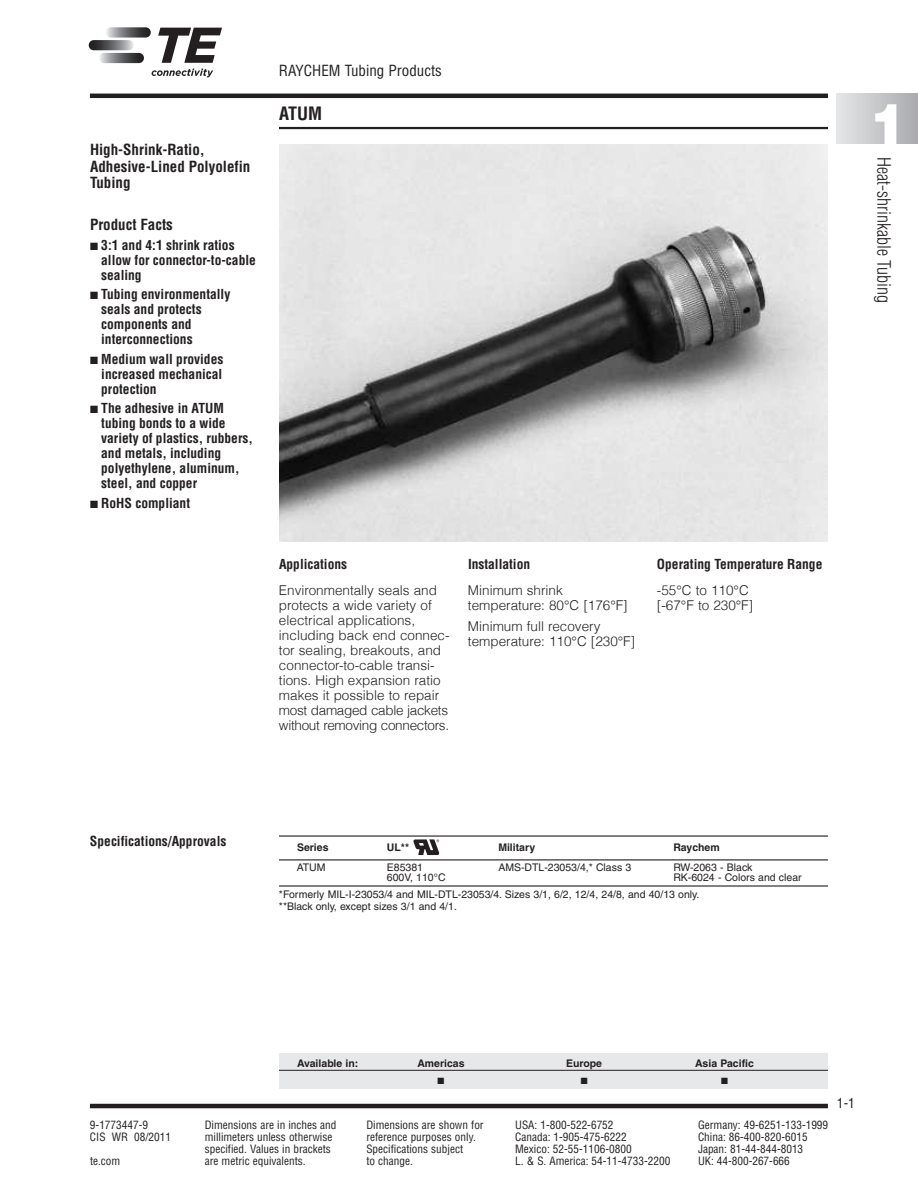
<style>
.page{position:relative;width:918px;height:1188px;background:#fff}
.page>*{position:absolute;margin:0;border:0;box-sizing:border-box;transform-origin:0 0}
.t1{font:900 57px "Helvetica";color:#fff}
.t2{font:300 condensed 18px "Helvetica";color:#231f20}
.t3{font:700 condensed 18px "Helvetica";color:#231f20}
.t4{font:700 condensed 15px/16.5px "Helvetica";color:#231f20}
.t5{font:condensed 15px "Helvetica";color:#231f20}
.t6{font:700 condensed 13.5px/15px "Helvetica";color:#231f20}
.t7{font:300 13.5px/15px "Helvetica";color:#231f20}
.t8{font:condensed 13.5px "Helvetica";color:#231f20}
.t9{font:condensed 11.25px "Helvetica";color:#231f20}
.t10{font:10.5px/16.5px "Helvetica";color:#231f20}
.t11{font:700 10.5px "Helvetica";color:#231f20}
.t12{font:9px "Zapf Dingbats";color:#231f20}
</style>
<div class="page">
<hr style="left:279px;top:127px;width:549px;height:2px;background:#231f20">
<hr style="left:90px;top:94px;width:738px;height:4px;background:#231f20">
<hr style="left:90px;top:1104px;width:738px;height:4px;background:#231f20">
<div style="left:837px;top:94px;width:81px;height:49px;background:linear-gradient(to right,#e5e6e7,#a9aaae)"></div>
<svg style="left:106px;top:27px;width:45px;height:11px"></svg>
<svg style="left:99px;top:53px;width:45px;height:10px"></svg>
<svg style="left:89px;top:40px;width:45px;height:10px"></svg>
<svg style="left:158px;top:28px;width:64px;height:35px"></svg>
<svg style="left:152px;top:69px;width:61px;height:8px"></svg>
<img style="left:279px;top:144px;width:549px;height:397px">
<hr style="left:279px;top:835px;width:549px;height:2px;background:#231f20">
<hr style="left:279px;top:859px;width:549px;height:1px;background:#231f20">
<hr style="left:279px;top:885px;width:549px;height:2px;background:#231f20">
<svg style="left:413px;top:839px;width:27px;height:16px"></svg>
<div style="left:279px;top:1053px;width:549px;height:35px;background:#e7e8e9"></div>
<hr style="left:279px;top:1070px;width:549px;height:1px;background:#231f20">
<p class="t5" style="left:279px;top:62px;width:164px">RAYCHEM Tubing Products</p>
<p class="t4" style="left:90px;top:142px;width:162px">High-Shrink-Ratio,<br>Adhesive-Lined Polyolefin<br>Tubing</p>
<p class="t4" style="left:90px;top:217px;width:84px">Product Facts</p>
<p class="t6" style="left:101px;top:238px;width:156px;text-indent:-11px">■ 3:1 and 4:1 shrink ratios allow for connector-to-cable sealing</p>
<p class="t6" style="left:101px;top:287px;width:131px;text-indent:-11px">■ Tubing environmentally seals and protects components and interconnections</p>
<p class="t6" style="left:101px;top:352px;width:124px;text-align:justify;text-indent:-11px">■ Medium wall provides increased mechanical protection</p>
<p class="t6" style="left:101px;top:401px;width:153px;text-indent:-11px">■ The adhesive in ATUM tubing bonds to a wide variety of plastics, rubbers, and metals, including polyethylene, aluminum, steel, and copper</p>
<p class="t6" style="left:90px;top:496px;width:102px">■ RoHS compliant</p>
<h2 class="t3" style="left:279px;top:103px;width:45px">ATUM</h2>
<p class="t6" style="left:279px;top:557px;width:70px">Applications</p>
<p class="t7" style="left:279px;top:584px;width:172px">Environmentally seals and protects a wide variety of electrical applications, including back end connec&shy;tor sealing, breakouts, and connector-to-cable transi&shy;tions. High expansion ratio makes it possible to repair most damaged cable jackets without removing connectors.</p>
<p class="t6" style="left:468px;top:557px;width:64px">Installation</p>
<p class="t7" style="left:468px;top:584px;width:161px">Minimum shrink temperature: 80°C [176°F]</p>
<p class="t7" style="left:468px;top:620px;width:169px">Minimum full recovery temperature: 110°C [230°F]</p>
<p class="t6" style="left:657px;top:557px;width:167px">Operating Temperature Range</p>
<p class="t7" style="left:657px;top:584px;width:98px">-55°C to 110°C [-67°F to 230°F]</p>
<p class="t6" style="left:90px;top:833px;width:138px">Specifications/Approvals</p>
<p class="t11" style="left:297px;top:843px;width:33px">Series</p>
<p class="t11" style="left:387px;top:843px;width:24px">UL**</p>
<p class="t11" style="left:498px;top:843px;width:38px">Military</p>
<p class="t11" style="left:673px;top:843px;width:48px">Raychem</p>
<p class="t10" style="left:297px;top:860px;width:30px">ATUM</p>
<p class="t10" style="left:387px;top:860px;width:38px">E85381</p>
<p class="t10" style="left:498px;top:860px;width:135px">AMS-DTL-23053/4,* Class 3</p>
<p class="t10" style="left:673px;top:860px;width:80px">RW-2063 - Black</p>
<p class="t10" style="left:387px;top:870px;width:60px">600V, 110°C</p>
<p class="t10" style="left:279px;top:870px;width:524px;text-indent:394px">RK-6024 - Colors and clear *Formerly MIL-I-23053/4 and MIL-DTL-23053/4. Sizes 3/1, 6/2, 12/4, 24/8, and 40/13 only.</p>
<p class="t10" style="left:279px;top:899px;width:179px">**Black only, except sizes 3/1 and 4/1.</p>
<h1 class="t1" style="left:870px;top:92px;width:40px">1</h1>
<h2 class="t2" style="left:894px;top:157px;width:147px;rotate:90deg">Heat-shrinkable Tubing</h2>
<p class="t11" style="left:297px;top:1059px;width:63px">Available in:</p>
<p class="t11" style="left:417px;top:1059px;width:49px">Americas</p>
<p class="t11" style="left:566px;top:1059px;width:37px">Europe</p>
<p class="t11" style="left:695px;top:1059px;width:60px">Asia Pacific</p>
<p class="t12" style="left:438px;top:1076px;width:8px">■</p>
<p class="t12" style="left:581px;top:1076px;width:8px">■</p>
<p class="t12" style="left:721px;top:1076px;width:8px">■</p>
<p class="t9" style="left:90px;top:1118px;width:60px">9-1773447-9</p>
<p class="t9" style="left:205px;top:1118px;width:133px">Dimensions are in inches and</p>
<p class="t9" style="left:366px;top:1118px;width:119px">Dimensions are shown for</p>
<p class="t9" style="left:515px;top:1118px;width:100px">USA: 1-800-522-6752</p>
<p class="t9" style="left:698px;top:1118px;width:132px">Germany: 49-6251-133-1999</p>
<p class="t9" style="left:90px;top:1130px;width:83px">CIS WR 08/2011</p>
<p class="t9" style="left:205px;top:1130px;width:129px">millimeters unless otherwise</p>
<p class="t9" style="left:366px;top:1130px;width:111px">reference purposes only.</p>
<p class="t9" style="left:515px;top:1130px;width:113px">Canada: 1-905-475-6222</p>
<p class="t9" style="left:698px;top:1130px;width:111px">China: 86-400-820-6015</p>
<p class="t9" style="left:205px;top:1142px;width:128px">specified. Values in brackets</p>
<p class="t9" style="left:366px;top:1142px;width:98px">Specifications subject</p>
<p class="t9" style="left:515px;top:1142px;width:118px">Mexico: 52-55-1106-0800</p>
<p class="t9" style="left:698px;top:1142px;width:107px">Japan: 81-44-844-8013</p>
<p class="t9" style="left:90px;top:1154px;width:32px">te.com</p>
<p class="t9" style="left:205px;top:1154px;width:102px">are metric equivalents.</p>
<p class="t9" style="left:366px;top:1154px;width:48px">to change.</p>
<p class="t9" style="left:515px;top:1154px;width:157px">L. &amp; S. America: 54-11-4733-2200</p>
<p class="t9" style="left:698px;top:1154px;width:93px">UK: 44-800-267-666</p>
<p class="t8" style="left:837px;top:1096px;width:19px">1-1</p>
</div>
